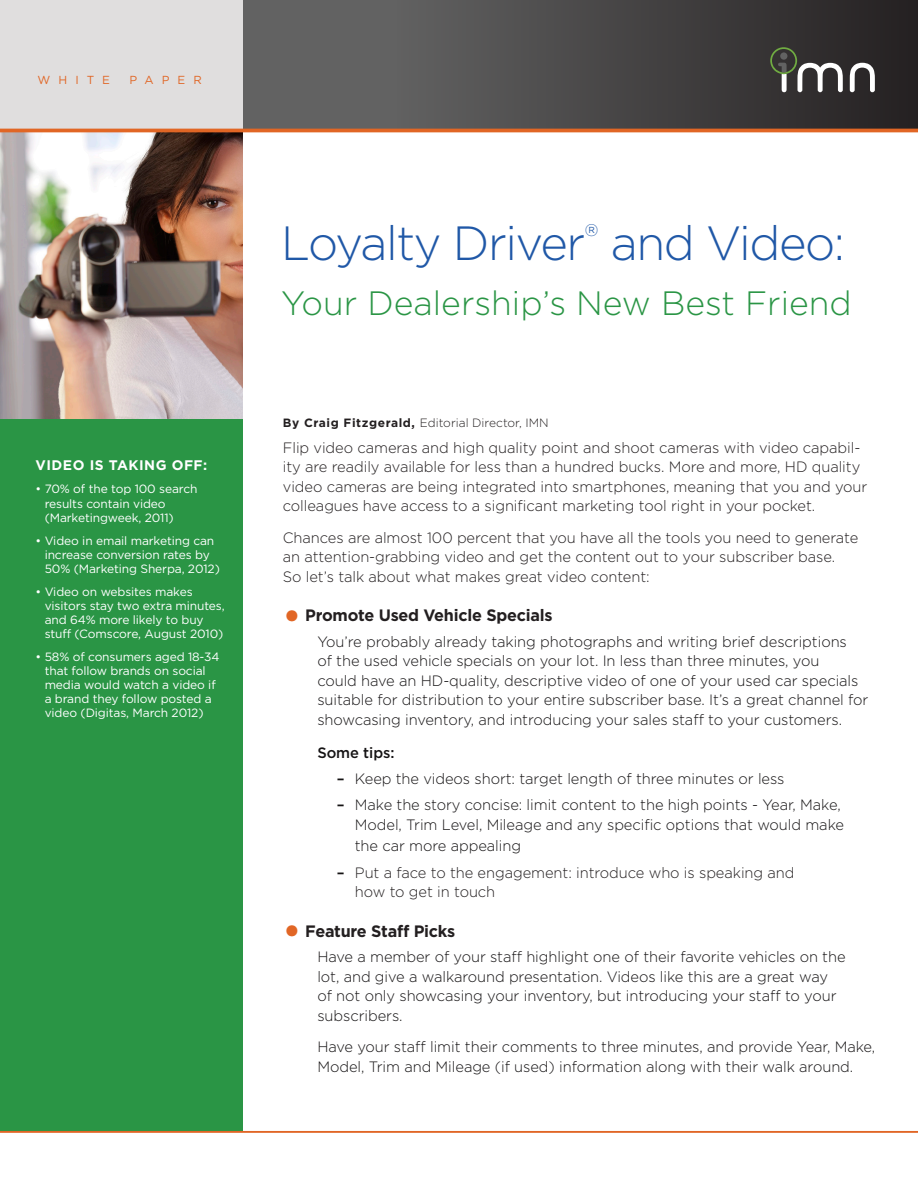
<style>
.page{position:relative;width:918px;height:1188px;background:#fff}
.page>*{position:absolute;margin:0;border:0;box-sizing:border-box;transform-origin:0 0}
.t1{font:300 48px "Gotham";letter-spacing:-.03em;color:#2058a7}
.Sub_Tittle{font:300 33.75px "Gotham";color:#2a9545}
.t2{font:300 16.8px "Gotham";color:#2058a7}
.Subhead_Level_2{font:700 16.5px "Gotham";letter-spacing:-.015em;color:#231f20}
.CM8{font:300 15px/19.5px "Gotham";letter-spacing:-.005em;color:#151314}
.Body_Copy{font:300 15px/19.5px "Gotham";letter-spacing:-.005em;color:#231f20}
.CM8-2{font:500 15px "Gotham";letter-spacing:-.005em;color:#151314}
.Body_Copy_DS{font:700 13.8px "Gotham";letter-spacing:.035em;color:#fff}
.Sidebar_Bullet_Copy{font:12px/14px "Gotham";letter-spacing:-.01em;color:#fff}
.Body_Copy-2{font:300 12px "Gotham";color:#231f20}
.t3{font:11.7px "Gotham";letter-spacing:.69em;color:#e16625}
.s1{font-weight:700}
.s2{font-size:37.5px;color:#e16625}
.s3{font-weight:500}
.s4{font-weight:500;color:#151314}
</style>
<div class="page">
<div style="left:0;top:418px;width:243px;height:714px;background:#2a9545"></div>
<img style="left:0;top:132px;width:243px;height:287px">
<div style="left:0;top:0;width:243px;height:130px;background:#e0dede"></div>
<div style="left:243px;top:0;width:154px;height:129px;background:#626262"></div>
<div style="left:397px;top:0;width:521px;height:130px;background:linear-gradient(to right,#626161,#262121)"></div>
<svg style="left:850px;top:63px;width:25px;height:29px"></svg>
<svg style="left:770px;top:47px;width:73px;height:45px"></svg>
<hr style="left:0;top:129px;width:918px;height:3px;background:#e16625">
<hr style="left:0;top:1131px;width:918px;height:2px;background:#e16625">
<p class="t3" style="left:38px;top:72px;width:74px">WHITE</p>
<p class="t3" style="left:130px;top:72px;width:74px">PAPER</p>
<p class="Body_Copy_DS" style="left:36px;top:456px;width:173px">VIDEO IS TAKING OFF:</p>
<p class="Sidebar_Bullet_Copy" style="left:45px;top:482px;width:154px;text-indent:-9px">• 70% of the top 100 search results contain video (Marketingweek, 2011)</p>
<p class="Sidebar_Bullet_Copy" style="left:45px;top:533px;width:177px;text-indent:-9px">• Video in email marketing can increase conversion rates by<br>50% (Marketing Sherpa, 2012)</p>
<p class="Sidebar_Bullet_Copy" style="left:45px;top:584px;width:182px;text-indent:-9px">• Video on websites makes visitors stay two extra minutes, and 64% more likely to buy stuff (Comscore, August 2010)</p>
<p class="Sidebar_Bullet_Copy" style="left:36px;top:649px;width:186px;text-align:center">• 58% of consumers aged 18-34 that follow brands on social media would watch a video if<br>a brand they follow posted a video (Digitas, March 2012)</p>
<p class="t1" style="left:281px;top:217px;width:306px">Loyalty Driver</p>
<p class="t2" style="left:585px;top:221px;width:15px">®</p>
<p class="t1" style="left:611px;top:217px;width:236px">and Video:</p>
<p class="Sub_Tittle" style="left:281px;top:285px;width:572px">Your Dealership’s New Best Friend</p>
<p class="Body_Copy-2" style="left:283px;top:416px;width:267px"><span class="s1">By Craig Fitzgerald,</span> Editorial Director, IMN</p>
<p class="Body_Copy" style="left:283px;top:438px;width:586px">Flip video cameras and high quality point and shoot cameras with video capabil&shy;ity are readily available for less than a hundred bucks. More and more, HD quality video cameras are being integrated into smartphones, meaning that you and your colleagues have access to a significant marketing tool right in your pocket.</p>
<p class="Body_Copy" style="left:283px;top:528px;width:577px">Chances are almost 100 percent that you have all the tools you need to generate an attention-grabbing video and get the content out to your subscriber base.<br>So let’s talk about what makes great video content:</p>
<p class="Subhead_Level_2" style="left:283px;top:605px;width:271px"><span class="s2">•</span> Promote Used Vehicle Specials</p>
<p class="CM8" style="left:317px;top:632px;width:553px">You’re probably already taking photographs and writing brief descriptions<br>of the used vehicle specials on your lot. In less than three minutes, you<br>could have an HD-quality, descriptive video of one of your used car specials suitable for distribution to your entire subscriber base. It’s a great channel for showcasing inventory, and introducing your sales staff to your customers.</p>
<p class="CM8-2" style="left:317px;top:744px;width:79px">Some tips:</p>
<p class="CM8" style="left:337px;top:769px;width:449px"><span class="s3">–</span> Keep the videos short: target length of three minutes or less</p>
<p class="CM8" style="left:337px;top:795px;width:509px;text-align:right"><span class="s3">–</span> Make the story concise: limit content to the high points - Year, Make,<br>Model, Trim Level, Mileage and any specific options that would make</p>
<p class="CM8" style="left:355px;top:836px;width:168px">the car more appealing</p>
<p class="Body_Copy" style="left:355px;top:863px;width:441px;text-indent:-18px"><span class="s4">–</span> Put a face to the engagement: introduce who is speaking and how to get in touch</p>
<p class="Subhead_Level_2" style="left:283px;top:920px;width:174px"><span class="s2">•</span> Feature Staff Picks</p>
<p class="CM8" style="left:317px;top:947px;width:530px">Have a member of your staff highlight one of their favorite vehicles on the lot, and give a walkaround presentation. Videos like this are a great way of not only showcasing your inventory, but introducing your staff to your subscribers.</p>
<p class="CM8" style="left:317px;top:1037px;width:559px">Have your staff limit their comments to three minutes, and provide Year, Make,<br>Model, Trim and Mileage (if used) information along with their walk around.</p>
</div>
